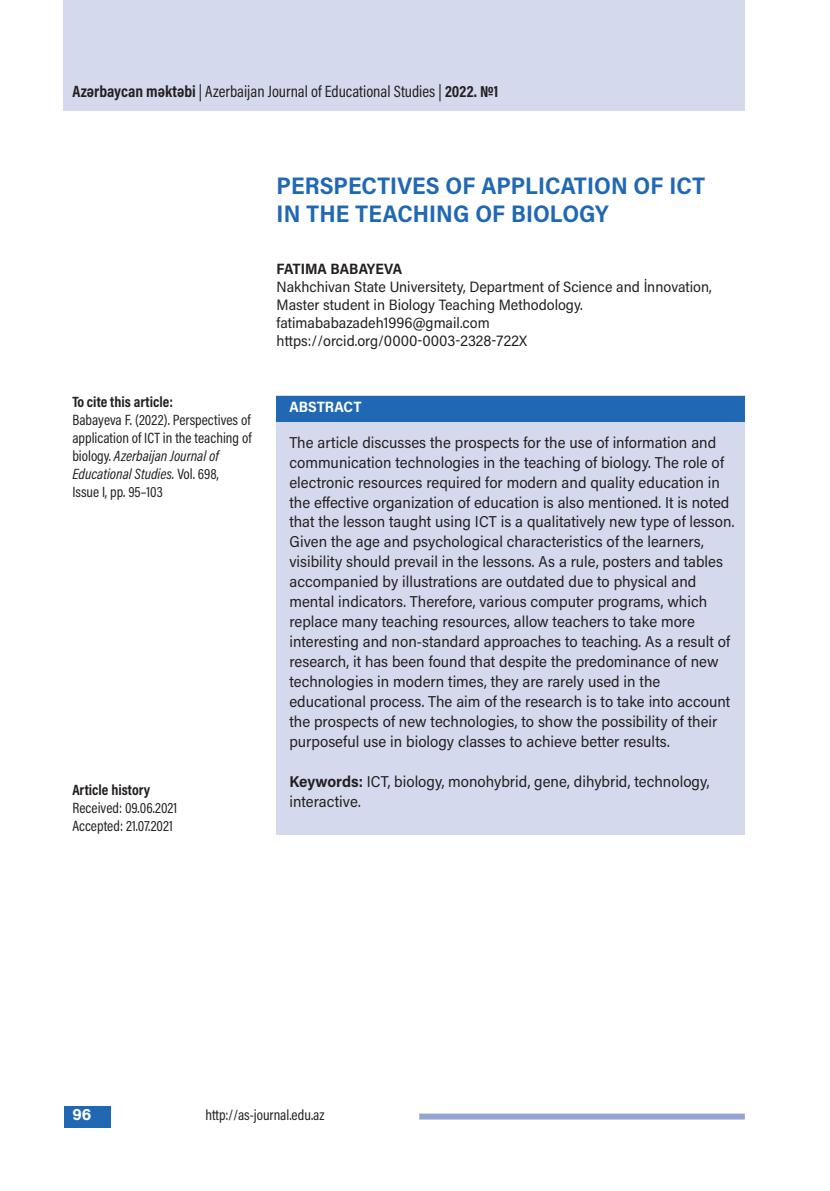
<style>
.page{position:relative;width:830px;height:1191px;background:#fff}
.page>*{position:absolute;margin:0;border:0;box-sizing:border-box;transform-origin:0 0}
.t1{font:700 24px/28.8px "Acumin Pro Semi Cond";color:#2068b4}
.t2{font:16.5px "Acumin Pro Cond";color:#241f1f}
.t3{font:700 16.5px "Acumin Pro";color:#fff}
.t4{font:15.75px/20px "Acumin Pro Semi Cond";color:#241f1f}
.t5{font:15px/18px "Acumin Pro Cond";color:#241f1f}
.t6{font:15px/18px "Acumin Pro Semi Cond";color:#241f1f}
.t7{font:700 15px "Acumin Pro Cond";color:#241f1f}
.t8{font:700 15px "Acumin Pro Semi Cond";color:#241f1f}
.t9{font:700 15px "Acumin Pro Semi Cond";letter-spacing:.005em;color:#fff}
.s1{font-weight:700}
.s2{font-style:italic}
</style>
<div class="page">
<div style="left:64px;top:0;width:680px;height:111px;background:#d5d9ee"></div>
<div style="left:64px;top:1106px;width:47px;height:21px;background:#2068b4"></div>
<div style="left:419px;top:1113px;width:325px;height:6px;background:#93a5d5"></div>
<div style="left:276px;top:395px;width:468px;height:439px;background:#d5d9ee"></div>
<div style="left:276px;top:396px;width:468px;height:26px;background:#2068b4"></div>
<p class="t2" style="left:72px;top:85px;width:427px"><span class="s1">Azərbaycan məktəbi</span> | Azerbaijan Journal of Educational Studies | <span class="s1">2022. №1</span></p>
<h1 class="t1" style="left:276px;top:171px;width:430px">PERSPECTIVES OF APPLICATION OF ICT<br>IN THE TEACHING OF BIOLOGY</h1>
<p class="t7" style="left:72px;top:397px;width:102px">To cite this article:</p>
<p class="t5" style="left:72px;top:412px;width:180px">Babayeva F. (2022). Perspectives of application of ICT in the teaching of biology. <span class="s2">Azerbaijan Journal of<br>Educational Studies.</span> Vol. 698,<br>Issue I, pp. 95–103</p>
<p class="t7" style="left:72px;top:784px;width:79px">Article history</p>
<p class="t5" style="left:72px;top:799px;width:106px">Received: 09.06.2021<br>Accepted: 21.07.2021</p>
<p class="t8" style="left:276px;top:260px;width:127px">FATIMA BABAYEVA</p>
<p class="t6" style="left:276px;top:279px;width:436px">Nakhchivan State Universitety, Department of Science and İnnovation, Master student in Biology Teaching Methodology. fatimababazadeh1996@gmail.com https://orcid.org/0000-0003-2328-722X</p>
<p class="t9" style="left:289px;top:398px;width:74px">ABSTRACT</p>
<p class="t4" style="left:289px;top:433px;width:446px">The article discusses the prospects for the use of information and communication technologies in the teaching of biology. The role of electronic resources required for modern and quality education in the effective organization of education is also mentioned. It is noted that the lesson taught using ICT is a qualitatively new type of lesson.<br>Given the age and psychological characteristics of the learners, visibility should prevail in the lessons. As a rule, posters and tables accompanied by illustrations are outdated due to physical and mental indicators. Therefore, various computer programs, which replace many teaching resources, allow teachers to take more interesting and non-standard approaches to teaching. As a result of research, it has been found that despite the predominance of new technologies in modern times, they are rarely used in the educational process. The aim of the research is to take into account the prospects of new technologies, to show the possibility of their purposeful use in biology classes to achieve better results.</p>
<p class="t4" style="left:289px;top:773px;width:421px"><span class="s1">Keywords:</span> ICT, biology, monohybrid, gene, dihybrid, technology, interactive.</p>
<p class="t3" style="left:72px;top:1105px;width:20px">96</p>
<p class="t5" style="left:205px;top:1107px;width:120px">http://as-journal.edu.az</p>
</div>
